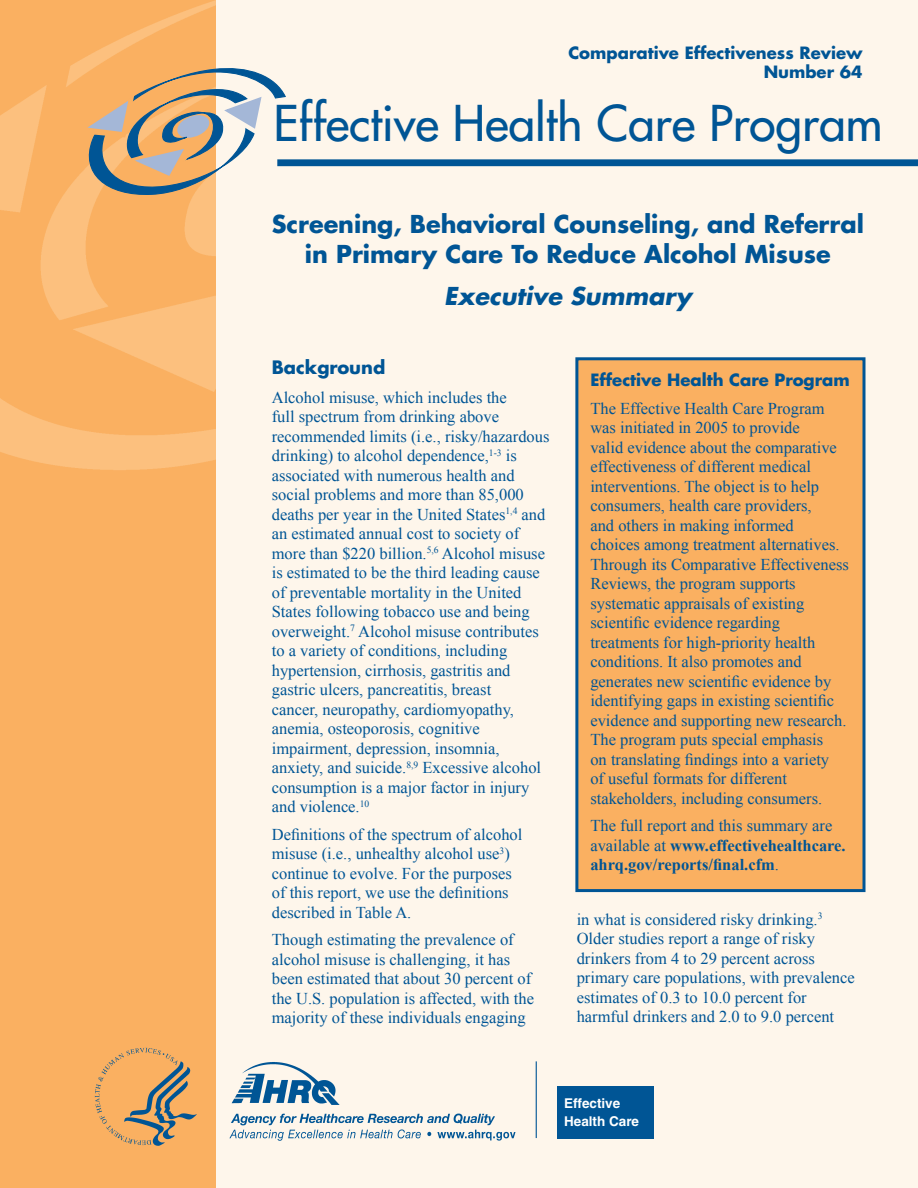
<style>
.page{position:relative;width:918px;height:1188px;background:#fff}
.page>*{position:absolute;margin:0;border:0;box-sizing:border-box;transform-origin:0 0}
.t1{font:48px "Futura";color:#005595}
.t2{font:700 24px/30px "Futura Std";color:#005595;text-align:center}
.t3{font:italic 700 24px "Futura Std";color:#005595}
.Head_Level_1{font:700 18px "Futura Std";color:#005595}
.Text{font:16.5px/19.5px "Times New Roman";color:#005595}
.Text-2{font:700 16.5px/19.5px "Times New Roman";color:#005595}
.Text-3{font:700 16.5px/19.8px "Futura Std";color:#005595;text-align:right}
.Table_text{font:700 13.5px/18px "Helvetica";color:#fff}
.s1{font-weight:400}
</style>
<div class="page">
<div style="left:197px;top:0;width:721px;height:1188px;background:#fef6eb"></div>
<div style="left:0;top:0;width:215px;height:1188px;background:#fab061"></div>
<img style="left:0;top:0;width:215px;height:470px">
<div style="left:577px;top:359px;width:287px;height:532px;background:#fab061"></div>
<div style="left:575px;top:357px;width:291px;height:535px;border:3px solid #005595"></div>
<img style="left:229px;top:1062px;width:287px;height:79px">
<img style="left:94px;top:1047px;width:103px;height:99px">
<hr style="left:536px;top:1061px;width:1px;height:77px;background:#005595">
<div style="left:557px;top:1086px;width:97px;height:52px;background:#005595"></div>
<div style="left:277px;top:159px;width:641px;height:7px;background:#005595"></div>
<svg style="left:74px;top:65px;width:213px;height:130px"></svg>
<p class="Text-3" style="left:568px;top:42px;width:296px">Comparative Effectiveness Review<br>Number 64</p>
<p class="t1" style="left:273px;top:93px;width:611px">Effective Health Care Program</p>
<p class="t2" style="left:272px;top:208px;width:594px">Screening, Behavioral Counseling, and Referral in Primary Care To Reduce Alcohol Misuse</p>
<p class="t3" style="left:444px;top:280px;width:249px">Executive Summary</p>
<p class="Head_Level_1" style="left:272px;top:355px;width:115px">Background</p>
<p class="Text" style="left:272px;top:387px;width:279px">Alcohol misuse, which includes the<br>full spectrum from drinking above recommended limits (i.e., risky/hazardous drinking) to alcohol dependence,<sup>1-3</sup> is associated with numerous health and social problems and more than 85,000 deaths per year in the United States<sup>1,4</sup> and an estimated annual cost to society of more than $220 billion.<sup>5,6</sup> Alcohol misuse is estimated to be the third leading cause of preventable mortality in the United States following tobacco use and being overweight.<sup>7</sup> Alcohol misuse contributes to a variety of conditions, including hypertension, cirrhosis, gastritis and gastric ulcers, pancreatitis, breast<br>cancer, neuropathy, cardiomyopathy, anemia, osteoporosis, cognitive impairment, depression, insomnia, anxiety, and suicide.<sup>8,9</sup> Excessive alcohol consumption is a major factor in injury and violence.<sup>10</sup></p>
<p class="Text" style="left:272px;top:824px;width:252px">Definitions of the spectrum of alcohol misuse (i.e., unhealthy alcohol use<sup>3</sup>) continue to evolve. For the purposes of this report, we use the definitions described in Table A.</p>
<p class="Text" style="left:272px;top:930px;width:264px">Though estimating the prevalence of alcohol misuse is challenging, it has been estimated that about 30 percent of the U.S. population is affected, with the majority of these individuals engaging</p>
<p class="Text-3" style="left:590px;top:370px;width:261px">Effective Health Care Program</p>
<p class="Text" style="left:590px;top:398px;width:260px">The Effective Health Care Program was initiated in 2005 to provide<br>valid evidence about the comparative effectiveness of different medical interventions. The object is to help consumers, health care providers,<br>and others in making informed<br>choices among treatment alternatives.<br>Through its Comparative Effectiveness Reviews, the program supports systematic appraisals of existing scientific evidence regarding treatments for high-priority health conditions. It also promotes and generates new scientific evidence by identifying gaps in existing scientific evidence and supporting new research.<br>The program puts special emphasis<br>on translating findings into a variety<br>of useful formats for different stakeholders, including consumers.</p>
<p class="Text-2" style="left:590px;top:815px;width:257px"><span class="s1">The full report and this summary are available at</span> www.effectivehealthcare. ahrq.gov/reports/final.cfm<span class="s1">.</span></p>
<p class="Text" style="left:577px;top:909px;width:280px">in what is considered risky drinking.<sup>3<br></sup>Older studies report a range of risky drinkers from 4 to 29 percent across primary care populations, with prevalence estimates of 0.3 to 10.0 percent for harmful drinkers and 2.0 to 9.0 percent</p>
<p class="Table_text" style="left:564px;top:1094px;width:77px">Effective<br>Health Care</p>
</div>
